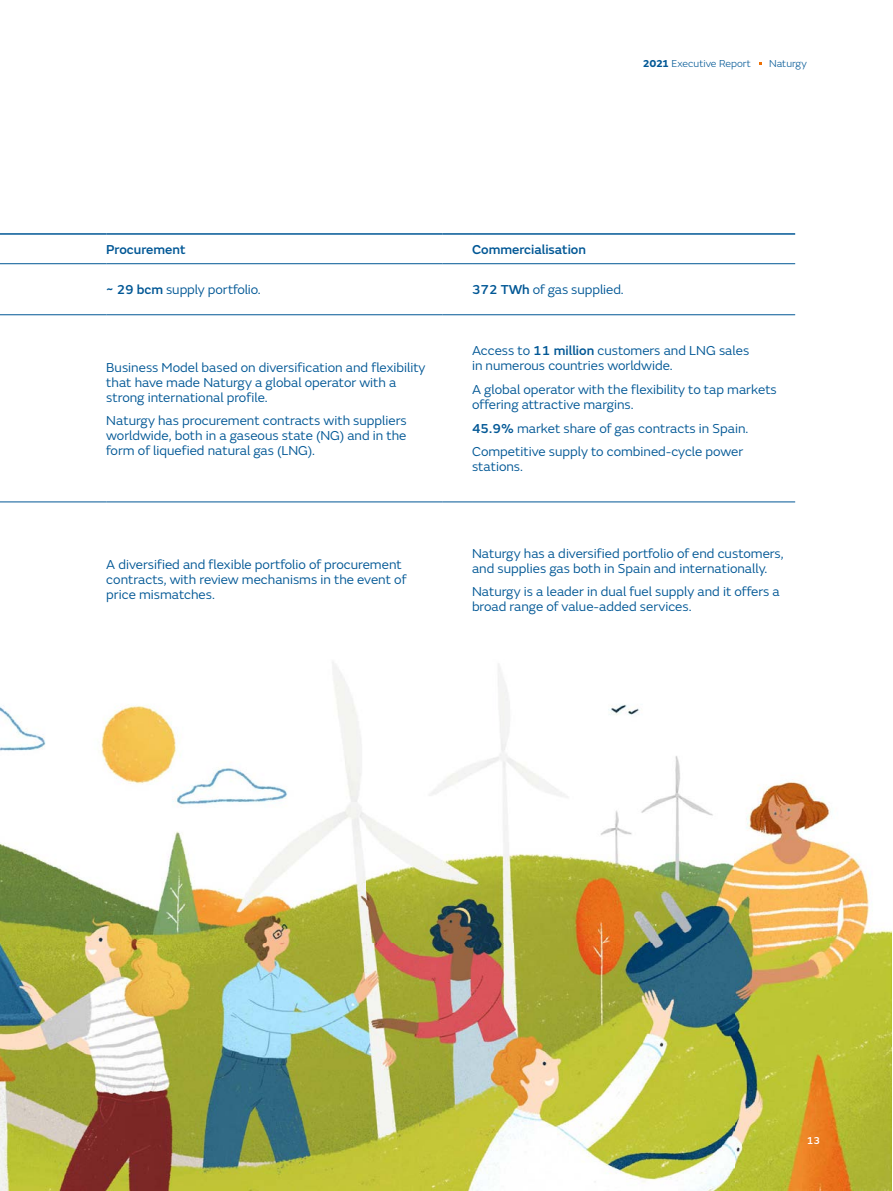
<style>
.page{position:relative;width:893px;height:1191px;background:#fff}
.page>*{position:absolute;margin:0;border:0;box-sizing:border-box;transform-origin:0 0}
.t1{font:13.5px/15px "FS Emeric";color:#005795}
.t2{font:500 13.5px "FS Emeric";color:#005795}
.t3{font:300 10.5px "FS Emeric";color:#005795}
.t4{font:500 10.5px "FS Emeric";color:#fff}
.s1{font-weight:700}
.s2{font-weight:500}
</style>
<div class="page">
<img style="left:0;top:662px;width:892px;height:529px">
<svg style="left:0;top:264px;width:795px;height:239px"></svg>
<hr style="left:0;top:233px;width:106px;height:2px;background:#005795">
<hr style="left:106px;top:233px;width:336px;height:2px;background:#005795">
<hr style="left:442px;top:233px;width:30px;height:2px;background:#005795">
<hr style="left:472px;top:233px;width:323px;height:2px;background:#005795">
<hr style="left:0;top:263px;width:106px;height:1px;background:#005795">
<hr style="left:106px;top:263px;width:336px;height:1px;background:#005795">
<hr style="left:442px;top:263px;width:30px;height:1px;background:#005795">
<hr style="left:472px;top:263px;width:323px;height:1px;background:#005795">
<hr style="left:0;top:314px;width:106px;height:1px;background:#005795">
<hr style="left:106px;top:314px;width:336px;height:1px;background:#005795">
<hr style="left:442px;top:314px;width:30px;height:1px;background:#005795">
<hr style="left:472px;top:314px;width:323px;height:1px;background:#005795">
<hr style="left:0;top:501px;width:106px;height:1px;background:#005795">
<hr style="left:106px;top:501px;width:336px;height:1px;background:#005795">
<hr style="left:442px;top:501px;width:30px;height:1px;background:#005795">
<hr style="left:472px;top:501px;width:323px;height:1px;background:#005795">
<p class="t3" style="left:643px;top:57px;width:110px"><span class="s1">2021</span> Executive Report</p>
<p class="t3" style="left:769px;top:57px;width:39px">Naturgy</p>
<p class="t2" style="left:106px;top:239px;width:81px">Procurement</p>
<p class="t2" style="left:472px;top:239px;width:116px">Commercialisation</p>
<p class="t1" style="left:106px;top:281px;width:156px"><span class="s2">~ 29 bcm</span> supply portfolio.</p>
<p class="t1" style="left:472px;top:281px;width:153px"><span class="s2">372 TWh</span> of gas supplied.</p>
<p class="t1" style="left:106px;top:359px;width:321px">Business Model based on diversification and flexibility that have made Naturgy a global operator with a strong international profile.</p>
<p class="t1" style="left:106px;top:412px;width:302px;text-align:justify">Naturgy has procurement contracts with suppliers worldwide, both in a gaseous state (NG) and in the form of liquefied natural gas (LNG).</p>
<p class="t1" style="left:472px;top:343px;width:279px">Access to <span class="s2">11 million</span> customers and LNG sales in numerous countries worldwide.</p>
<p class="t1" style="left:472px;top:381px;width:306px">A global operator with the flexibility to tap markets offering attractive margins.</p>
<p class="t1" style="left:472px;top:415px;width:278px;line-height:23.5px"><span class="s2">45.9%</span> market share of gas contracts in Spain.<br>Competitive supply to combined-cycle power</p>
<p class="t1" style="left:472px;top:458px;width:53px">stations.</p>
<p class="t1" style="left:106px;top:557px;width:301px">A diversified and flexible portfolio of procurement contracts, with review mechanisms in the event of price mismatches.</p>
<p class="t1" style="left:472px;top:545px;width:313px">Naturgy has a diversified portfolio of end customers, and supplies gas both in Spain and internationally.</p>
<p class="t1" style="left:472px;top:583px;width:309px">Naturgy is a leader in dual fuel supply and it offers a broad range of value-added services.</p>
<p class="t4" style="left:807px;top:1132px;width:15px">13</p>
</div>
